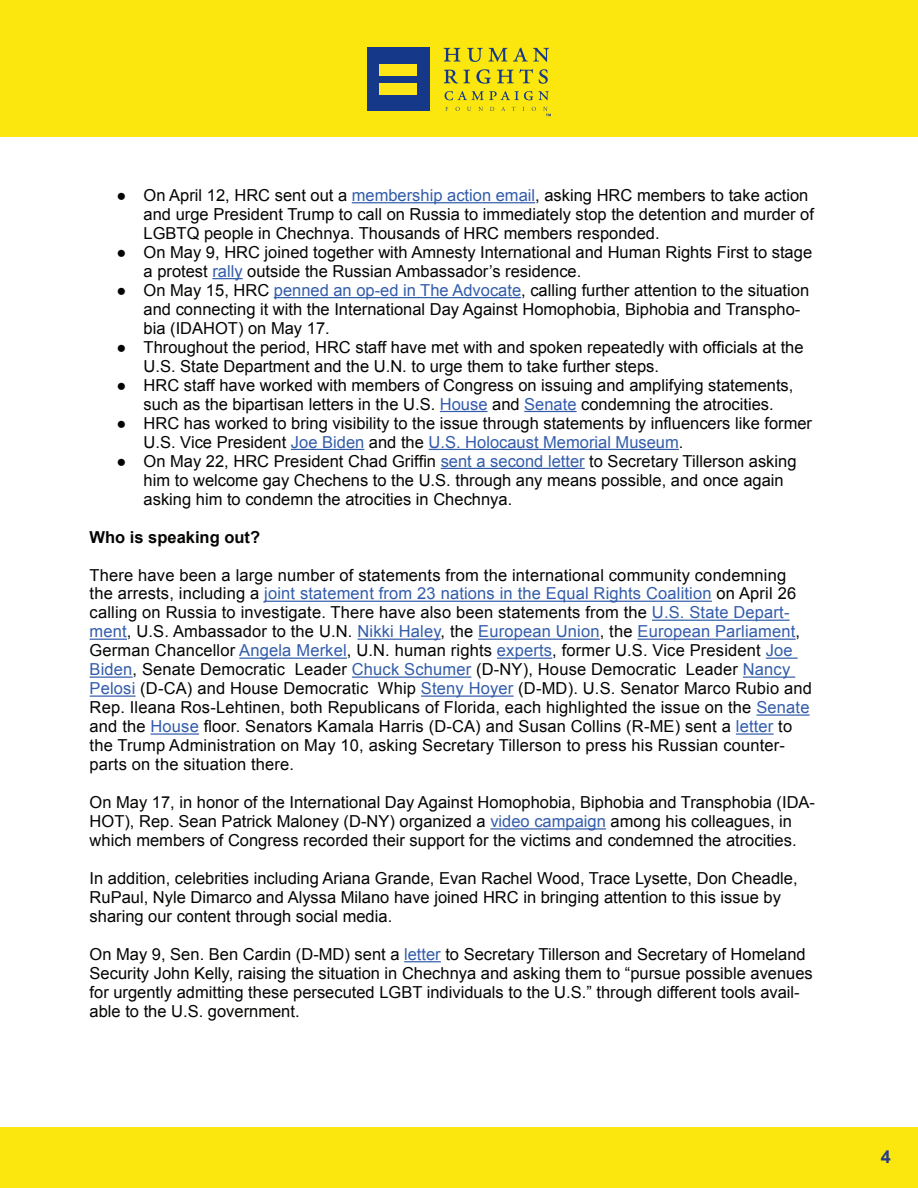
<style>
.page{position:relative;width:918px;height:1188px;background:#fff}
.page>*{position:absolute;margin:0;border:0;box-sizing:border-box;transform-origin:0 0}
.t1{font:700 18px "Arial";color:#263c87}
.t2{font:16.5px/19px "Arial";color:#040503}
.t3{font:700 16.5px "Arial";color:#040503}
.s1{color:#325caa}
</style>
<div class="page">
<div style="left:0;top:0;width:918px;height:136px;background:#fbe70e"></div>
<div style="left:0;top:1128px;width:918px;height:60px;background:#fbe70e"></div>
<div style="left:367px;top:48px;width:63px;height:63px;background:#153889"></div>
<div style="left:380px;top:64px;width:37px;height:12px;background:#ffe616"></div>
<div style="left:380px;top:83px;width:37px;height:12px;background:#ffe616"></div>
<svg style="left:444px;top:48px;width:17px;height:14px"></svg>
<svg style="left:467px;top:47px;width:82px;height:15px"></svg>
<svg style="left:444px;top:70px;width:26px;height:13px"></svg>
<svg style="left:476px;top:69px;width:15px;height:15px"></svg>
<svg style="left:497px;top:69px;width:36px;height:14px"></svg>
<svg style="left:539px;top:69px;width:9px;height:15px"></svg>
<svg style="left:445px;top:91px;width:104px;height:9px"></svg>
<svg style="left:467px;top:107px;width:4px;height:4px"></svg>
<svg style="left:478px;top:107px;width:5px;height:4px"></svg>
<svg style="left:490px;top:107px;width:4px;height:4px"></svg>
<svg style="left:532px;top:107px;width:4px;height:4px"></svg>
<svg style="left:543px;top:107px;width:8px;height:9px"></svg>
<hr style="left:352px;top:202px;width:183px;height:1px;background:#325caa">
<hr style="left:212px;top:278px;width:31px;height:1px;background:#325caa">
<hr style="left:274px;top:297px;width:247px;height:1px;background:#325caa">
<hr style="left:440px;top:411px;width:48px;height:1px;background:#325caa">
<hr style="left:524px;top:411px;width:53px;height:1px;background:#325caa">
<hr style="left:291px;top:449px;width:73px;height:1px;background:#325caa">
<hr style="left:429px;top:449px;width:250px;height:1px;background:#325caa">
<hr style="left:441px;top:468px;width:144px;height:1px;background:#325caa">
<hr style="left:264px;top:601px;width:448px;height:1px;background:#325caa">
<hr style="left:652px;top:620px;width:138px;height:1px;background:#325caa">
<hr style="left:90px;top:639px;width:37px;height:1px;background:#325caa">
<hr style="left:358px;top:639px;width:83px;height:1px;background:#325caa">
<hr style="left:478px;top:639px;width:122px;height:1px;background:#325caa">
<hr style="left:638px;top:639px;width:158px;height:1px;background:#325caa">
<hr style="left:239px;top:658px;width:108px;height:1px;background:#325caa">
<hr style="left:497px;top:658px;width:55px;height:1px;background:#325caa">
<hr style="left:766px;top:658px;width:32px;height:1px;background:#325caa">
<hr style="left:90px;top:677px;width:43px;height:1px;background:#325caa">
<hr style="left:352px;top:677px;width:119px;height:1px;background:#325caa">
<hr style="left:743px;top:677px;width:52px;height:1px;background:#325caa">
<hr style="left:90px;top:696px;width:46px;height:1px;background:#325caa">
<hr style="left:421px;top:696px;width:93px;height:1px;background:#325caa">
<hr style="left:757px;top:714px;width:53px;height:2px;background:#325caa">
<hr style="left:151px;top:733px;width:48px;height:2px;background:#325caa">
<hr style="left:736px;top:733px;width:38px;height:2px;background:#325caa">
<hr style="left:490px;top:828px;width:116px;height:2px;background:#325caa">
<hr style="left:404px;top:961px;width:37px;height:1px;background:#325caa">
<p class="t2" style="left:144px;top:186px;width:672px;text-indent:-27px">● On April 12, HRC sent out a <span class="s1">membership action email</span>, asking HRC members to take action and urge President Trump to call on Russia to immediately stop the detention and murder of<br>LGBTQ people in Chechnya. Thousands of HRC members responded.</p>
<p class="t2" style="left:144px;top:243px;width:670px;text-indent:-27px">● On May 9, HRC joined together with Amnesty International and Human Rights First to stage a protest <span class="s1">rally</span> outside the Russian Ambassador’s residence.</p>
<p class="t2" style="left:144px;top:281px;width:667px;text-indent:-27px">● On May 15, HRC <span class="s1">penned an op-ed in The Advocate</span>, calling further attention to the situation and connecting it with the International Day Against Homophobia, Biphobia and Transpho&shy;bia (IDAHOT) on May 17.</p>
<p class="t2" style="left:144px;top:338px;width:662px;text-indent:-27px">● Throughout the period, HRC staff have met with and spoken repeatedly with officials at the<br>U.S. State Department and the U.N. to urge them to take further steps.</p>
<p class="t2" style="left:117px;top:376px;width:678px;text-align:center">● HRC staff have worked with members of Congress on issuing and amplifying statements, such as the bipartisan letters in the U.S. <span class="s1">House</span> and <span class="s1">Senate</span> condemning the atrocities.</p>
<p class="t2" style="left:144px;top:414px;width:670px;text-indent:-27px">● HRC has worked to bring visibility to the issue through statements by influencers like former<br>U.S. Vice President <span class="s1">Joe Biden</span> and the <span class="s1">U.S. Holocaust Memorial Museum</span>.</p>
<p class="t2" style="left:144px;top:452px;width:654px;text-indent:-27px">● On May 22, HRC President Chad Griffin <span class="s1">sent a second letter</span> to Secretary Tillerson asking him to welcome gay Chechens to the U.S. through any means possible, and once again asking him to condemn the atrocities in Chechnya.</p>
<p class="t3" style="left:90px;top:526px;width:172px">Who is speaking out?</p>
<p class="t2" style="left:90px;top:565px;width:724px">There have been a large number of statements from the international community condemning the arrests, including a <span class="s1">joint statement from 23 nations in the Equal Rights Coalition</span> on April 26 calling on Russia to investigate. There have also been statements from the <span class="s1">U.S. State Depart&shy;ment</span>, U.S. Ambassador to the U.N. <span class="s1">Nikki Haley</span>, the <span class="s1">European Union</span>, the <span class="s1">European Parliament</span>, German Chancellor <span class="s1">Angela Merkel</span>, U.N. human rights <span class="s1">experts</span>, former U.S. Vice President <span class="s1">Joe Biden</span>, Senate Democratic Leader <span class="s1">Chuck Schumer</span> (D-NY), House Democratic Leader <span class="s1">Nancy Pelosi</span> (D-CA) and House Democratic Whip <span class="s1">Steny Hoyer</span> (D-MD). U.S. Senator Marco Rubio and Rep. Ileana Ros-Lehtinen, both Republicans of Florida, each highlighted the issue on the <span class="s1">Senate </span>and the <span class="s1">House</span> floor. Senators Kamala Harris (D-CA) and Susan Collins (R-ME) sent a <span class="s1">letter</span> to the Trump Administration on May 10, asking Secretary Tillerson to press his Russian counter&shy;parts on the situation there.</p>
<p class="t2" style="left:90px;top:793px;width:727px">On May 17, in honor of the International Day Against Homophobia, Biphobia and Transphobia (IDA-<br>HOT), Rep. Sean Patrick Maloney (D-NY) organized a <span class="s1">video campaign</span> among his colleagues, in which members of Congress recorded their support for the victims and condemned the atrocities.</p>
<p class="t2" style="left:90px;top:869px;width:710px">In addition, celebrities including Ariana Grande, Evan Rachel Wood, Trace Lysette, Don Cheadle,<br>RuPaul, Nyle Dimarco and Alyssa Milano have joined HRC in bringing attention to this issue by sharing our content through social media.</p>
<p class="t2" style="left:90px;top:945px;width:725px">On May 9, Sen. Ben Cardin (D-MD) sent a <span class="s1">letter</span> to Secretary Tillerson and Secretary of Homeland Security John Kelly, raising the situation in Chechnya and asking them to “pursue possible avenues for urgently admitting these persecuted LGBT individuals to the U.S.” through different tools avail&shy;able to the U.S. government.</p>
<p class="t1" style="left:881px;top:1144px;width:12px">4</p>
</div>
